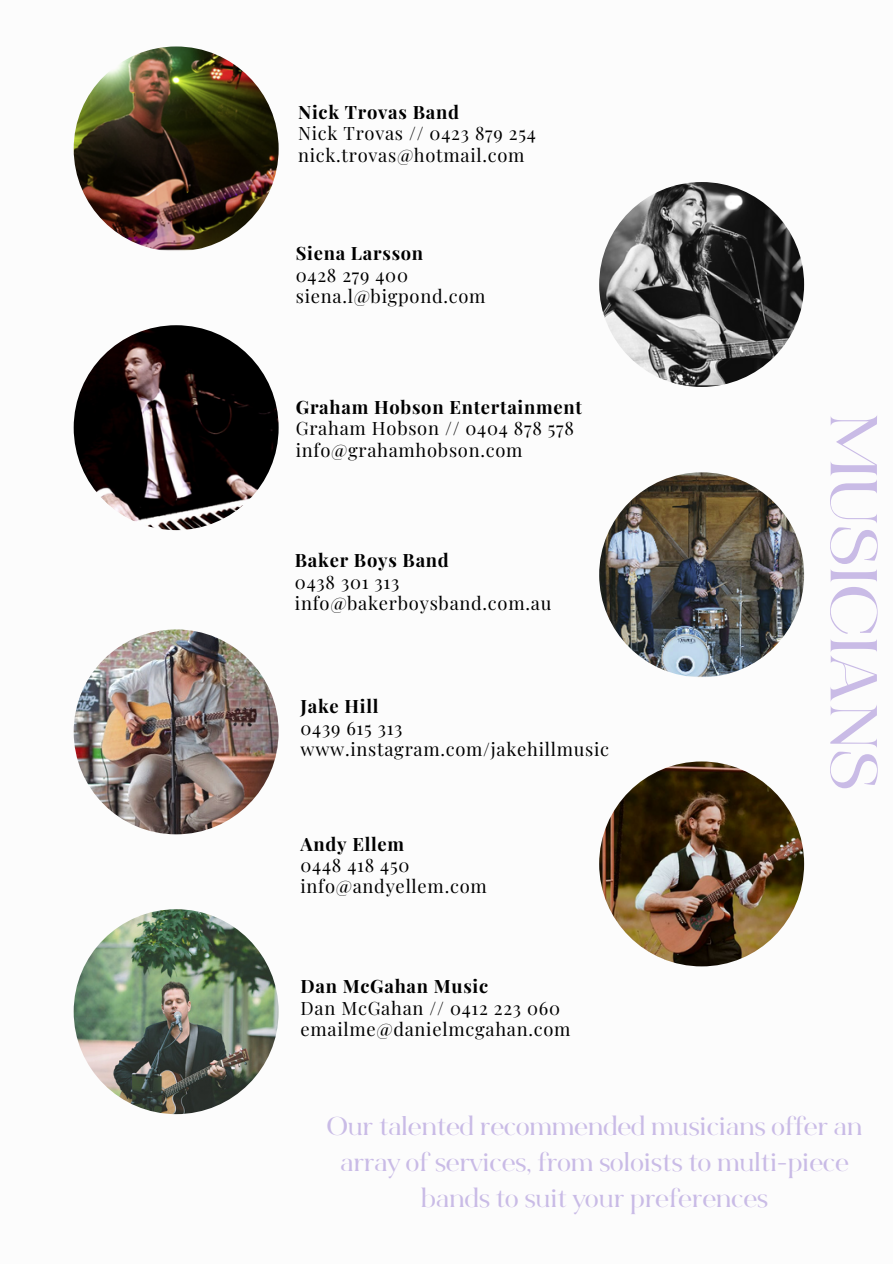
<style>
.page{position:relative;width:893px;height:1264px;background:#fff}
.page>*{position:absolute;margin:0;border:0;box-sizing:border-box;transform-origin:0 0}
.t1{font:700 66.45px "Bon Vivant Serif";color:#c9bbe6}
.t2{font:700 25.95px/36px "Bon Vivant Serif";color:#c9bbe6;text-align:center}
.t3{font:18.3px "Playfair Display";letter-spacing:.04em;color:#000}
.t4{font:700 18.3px "Playfair Display";letter-spacing:.04em;color:#000}
</style>
<div class="page">
<img style="left:74px;top:325px;width:204px;height:205px;border-radius:50%">
<img style="left:599px;top:472px;width:205px;height:205px;border-radius:50%">
<img style="left:599px;top:182px;width:205px;height:205px;border-radius:50%">
<img style="left:74px;top:46px;width:204px;height:205px;border-radius:50%">
<img style="left:599px;top:761px;width:205px;height:205px;border-radius:50%">
<img style="left:74px;top:629px;width:204px;height:205px;border-radius:50%">
<img style="left:74px;top:909px;width:204px;height:205px;border-radius:50%">
<p class="t4" style="left:298px;top:99px;width:162px">Nick Trovas Band</p>
<p class="t3" style="left:298px;top:120px;width:239px">Nick Trovas // 0423 879 254</p>
<p class="t3" style="left:298px;top:142px;width:228px">nick.trovas@hotmail.com</p>
<p class="t4" style="left:296px;top:240px;width:129px">Siena Larsson</p>
<p class="t3" style="left:296px;top:262px;width:114px">0428 279 400</p>
<p class="t3" style="left:296px;top:283px;width:191px">siena.l@bigpond.com</p>
<p class="t4" style="left:296px;top:394px;width:287px">Graham Hobson Entertainment</p>
<p class="t3" style="left:296px;top:415px;width:280px">Graham Hobson // 0404 878 578</p>
<p class="t3" style="left:296px;top:437px;width:228px">info@grahamhobson.com</p>
<p class="t4" style="left:295px;top:547px;width:155px">Baker Boys Band</p>
<p class="t3" style="left:295px;top:569px;width:106px">0438 301 313</p>
<p class="t3" style="left:295px;top:590px;width:258px">info@bakerboysband.com.au</p>
<p class="t4" style="left:300px;top:693px;width:80px">Jake Hill</p>
<p class="t3" style="left:300px;top:715px;width:104px">0439 615 313</p>
<p class="t3" style="left:300px;top:736px;width:310px">www.instagram.com/jakehillmusic</p>
<p class="t4" style="left:300px;top:830px;width:105px">Andy Ellem</p>
<p class="t3" style="left:300px;top:852px;width:110px">0448 418 450</p>
<p class="t3" style="left:300px;top:873px;width:188px">info@andyellem.com</p>
<p class="t4" style="left:300px;top:973px;width:189px">Dan McGahan Music</p>
<p class="t3" style="left:300px;top:994px;width:261px">Dan McGahan // 0412 223 060</p>
<p class="t3" style="left:300px;top:1016px;width:271px">emailme@danielmcgahan.com</p>
<p class="t1" style="left:880px;top:413px;width:378px;rotate:90deg">MUSICIANS</p>
<p class="t2" style="left:326px;top:1111px;width:537px">Our talented recommended musicians offer an array of services, from soloists to multi-piece bands to suit your preferences</p>
</div>
